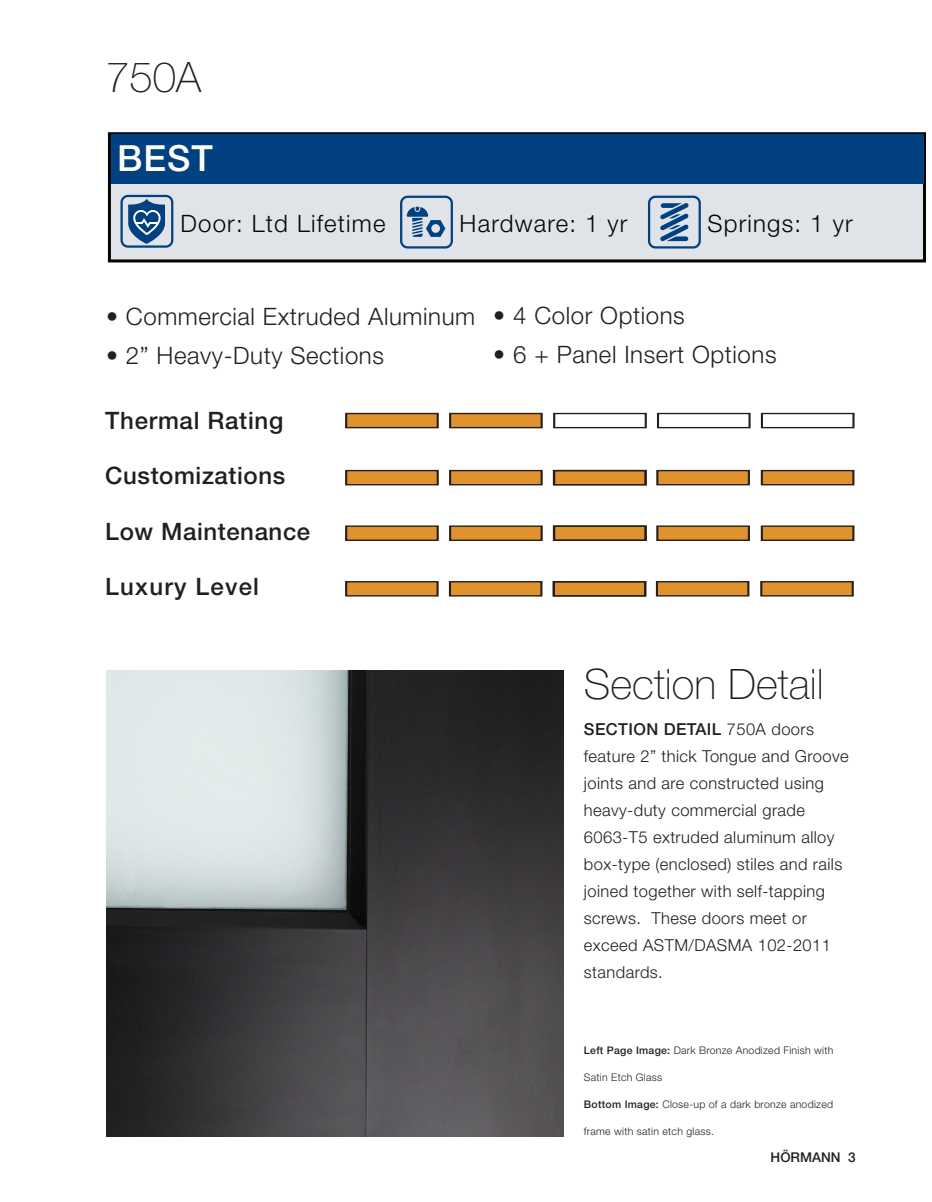
<style>
.page{position:relative;width:932px;height:1202px;background:#fff}
.page>*{position:absolute;margin:0;border:0;box-sizing:border-box;transform-origin:0 0}
.t1{font:100 42px "Hoermann Helvetica Neue";color:#231f20}
.t2{font:500 36px "Hoermann Helvetica Neue";color:#fff}
.t3{font:300 24px "Hoermann Helvetica Neue";letter-spacing:.025em;color:#231f20}
.t4{font:500 24px "Hoermann Helvetica Neue";letter-spacing:.025em;color:#231f20}
.t5{font:300 24px "Hoermann Helvetica Neue";letter-spacing:.05em;color:#040503}
.t6{font:500 24px "Hoermann Helvetica Neue";letter-spacing:.05em;color:#231f20}
.t7{font:300 16.5px/27px "Hoermann Helvetica Neue";letter-spacing:.025em;color:#231f20}
.t8{font:500 13.5px "Hoermann Helvetica Neue";color:#231f20}
.t9{font:300 10.5px "Hoermann Helvetica Neue";letter-spacing:.025em;color:#231f20}
.s1{font-weight:500}
</style>
<div class="page">
<svg style="left:107px;top:132px;width:819px;height:131px;background:#cccfd4"></svg>
<div style="left:111px;top:135px;width:812px;height:49px;background:#014081"></div>
<img style="left:107px;top:671px;width:456px;height:465px">
<div style="left:450px;top:526px;width:91px;height:14px;background:#e0922c"></div>
<div style="left:449px;top:525px;width:93px;height:16px;border:2px solid #231f20"></div>
<div style="left:554px;top:526px;width:91px;height:14px;background:#e0922c"></div>
<div style="left:657px;top:526px;width:92px;height:14px;background:#e0922c"></div>
<div style="left:656px;top:525px;width:93px;height:16px;border:2px solid #231f20"></div>
<div style="left:761px;top:526px;width:92px;height:14px;background:#e0922c"></div>
<div style="left:761px;top:525px;width:93px;height:16px;border:2px solid #231f20"></div>
<div style="left:346px;top:526px;width:91px;height:14px;background:#e0922c"></div>
<div style="left:345px;top:525px;width:93px;height:16px;border:2px solid #231f20"></div>
<div style="left:553px;top:525px;width:93px;height:16px;border:2px solid #231f20"></div>
<div style="left:450px;top:582px;width:91px;height:14px;background:#e0922c"></div>
<div style="left:449px;top:581px;width:93px;height:15px;border:2px solid #231f20"></div>
<div style="left:553px;top:582px;width:92px;height:14px;background:#e0922c"></div>
<div style="left:657px;top:582px;width:91px;height:14px;background:#e0922c"></div>
<div style="left:656px;top:581px;width:93px;height:15px;border:2px solid #231f20"></div>
<div style="left:761px;top:582px;width:91px;height:14px;background:#e0922c"></div>
<div style="left:760px;top:581px;width:93px;height:15px;border:2px solid #231f20"></div>
<div style="left:346px;top:582px;width:91px;height:14px;background:#e0922c"></div>
<div style="left:345px;top:581px;width:93px;height:15px;border:2px solid #231f20"></div>
<div style="left:553px;top:581px;width:93px;height:15px;border:2px solid #231f20"></div>
<div style="left:648px;top:196px;width:52px;height:52px;border:2px solid #014081;border-radius:6px"></div>
<svg style="left:660px;top:203px;width:28px;height:38px"></svg>
<div style="left:400px;top:196px;width:53px;height:52px;border:2px solid #014081;border-radius:6px"></div>
<svg style="left:406px;top:207px;width:39px;height:30px"></svg>
<div style="left:120px;top:195px;width:53px;height:53px;border:2px solid #014081;border-radius:6px"></div>
<svg style="left:128px;top:199px;width:37px;height:45px;background:#577fa9"></svg>
<div style="left:450px;top:413px;width:91px;height:14px;background:#e0922c"></div>
<div style="left:449px;top:413px;width:93px;height:15px;border:2px solid #231f20"></div>
<div style="left:346px;top:413px;width:91px;height:14px;background:#e0922c"></div>
<div style="left:345px;top:413px;width:93px;height:15px;border:2px solid #231f20"></div>
<div style="left:657px;top:413px;width:93px;height:15px;border:2px solid #231f20"></div>
<div style="left:553px;top:413px;width:93px;height:15px;border:2px solid #231f20"></div>
<div style="left:761px;top:413px;width:93px;height:15px;border:2px solid #231f20"></div>
<div style="left:450px;top:470px;width:91px;height:15px;background:#e0922c"></div>
<div style="left:449px;top:470px;width:93px;height:15px;border:2px solid #231f20"></div>
<div style="left:554px;top:470px;width:91px;height:15px;background:#e0922c"></div>
<div style="left:657px;top:470px;width:92px;height:15px;background:#e0922c"></div>
<div style="left:656px;top:470px;width:93px;height:15px;border:2px solid #231f20"></div>
<div style="left:761px;top:470px;width:92px;height:15px;background:#e0922c"></div>
<div style="left:761px;top:470px;width:93px;height:15px;border:2px solid #231f20"></div>
<div style="left:346px;top:470px;width:91px;height:15px;background:#e0922c"></div>
<div style="left:345px;top:470px;width:93px;height:15px;border:2px solid #231f20"></div>
<div style="left:553px;top:470px;width:93px;height:15px;border:2px solid #231f20"></div>
<p class="t1" style="left:106px;top:47px;width:96px">750A</p>
<p class="t2" style="left:117px;top:133px;width:97px">BEST</p>
<p class="t5" style="left:180px;top:207px;width:206px">Door: Ltd Lifetime</p>
<p class="t5" style="left:459px;top:207px;width:169px">Hardware: 1 yr</p>
<p class="t5" style="left:707px;top:207px;width:147px">Springs: 1 yr</p>
<p class="t3" style="left:106px;top:300px;width:370px">• Commercial Extruded Aluminum</p>
<p class="t3" style="left:106px;top:339px;width:279px">• 2” Heavy-Duty Sections</p>
<p class="t4" style="left:105px;top:403px;width:179px">Thermal Rating</p>
<p class="t4" style="left:105px;top:459px;width:181px">Customizations</p>
<p class="t4" style="left:105px;top:514px;width:206px">Low Maintenance</p>
<p class="t6" style="left:105px;top:570px;width:155px">Luxury Level</p>
<p class="t3" style="left:493px;top:298px;width:193px">• 4 Color Options</p>
<p class="t3" style="left:493px;top:337px;width:285px">• 6 + Panel Insert Options</p>
<p class="t1" style="left:584px;top:654px;width:241px">Section Detail</p>
<p class="t7" style="left:584px;top:714px;width:266px"><span class="s1">SECTION DETAIL</span> 750A doors feature 2” thick Tongue and Groove joints and are constructed using heavy-duty commercial grade<br>6063-T5 extruded aluminum alloy box-type (enclosed) stiles and rails joined together with self-tapping screws. These doors meet or exceed ASTM/DASMA 102-2011 standards.</p>
<p class="t9" style="left:584px;top:1043px;width:251px"><span class="s1">Left Page Image:</span> Dark Bronze Anodized Finish with</p>
<p class="t9" style="left:584px;top:1070px;width:80px">Satin Etch Glass</p>
<p class="t9" style="left:584px;top:1097px;width:251px"><span class="s1">Bottom Image:</span> Close-up of a dark bronze anodized</p>
<p class="t9" style="left:584px;top:1124px;width:131px">frame with satin etch glass.</p>
<p class="t8" style="left:770px;top:1148px;width:87px">HÖRMANN 3</p>
</div>
